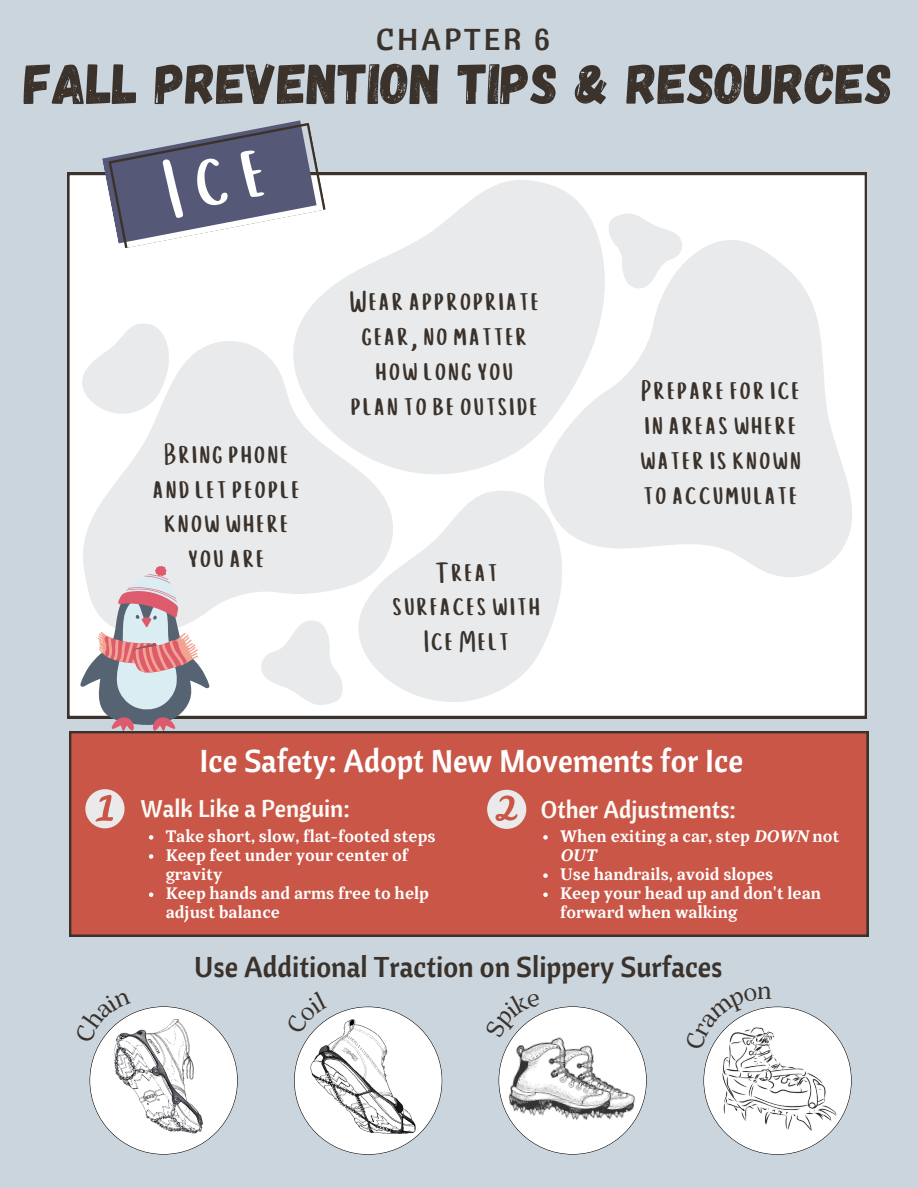
<style>
.page{position:relative;width:918px;height:1188px;background:#cbd5dd}
.page>*{position:absolute;margin:0;border:0;box-sizing:border-box;transform-origin:0 0}
.t1{font:57px "Gagalin";color:#3a322b}
.t2{font:31.5px "Cantora One";color:#fff}
.t3{font:30px/34.8px "Cup Cakes";letter-spacing:-.12em;color:#3a322b;text-align:center}
.t4{font:30px "Cantora One";letter-spacing:.1em;color:#3a322b}
.t5{font:28.5px "Cantora One";color:#3a322b}
.t6{font:24px "Cantora One";color:#faf9f4}
.t7{font:700 16.5px/19.2px "TT Bells";color:#fff}
.s1{font-style:italic}
</style>
<div class="page">
<div style="left:67px;top:173px;width:800px;height:545px;background:#fff"></div>
<svg style="left:616px;top:215px;width:251px;height:460px;background:#f2f3f4"></svg>
<svg style="left:253px;top:172px;width:416px;height:355px;background:#ededef"></svg>
<svg style="left:252px;top:646px;width:72px;height:72px;background:#ededee"></svg>
<svg style="left:605px;top:200px;width:87px;height:93px;background:#f4f4f5"></svg>
<svg style="left:67px;top:313px;width:341px;height:333px;background:#eaebec"></svg>
<svg style="left:324px;top:466px;width:292px;height:253px;background:#eff0f1"></svg>
<div style="left:90px;top:1006px;width:148px;height:149px;background:#fff;border-radius:50%"></div>
<div style="left:294px;top:1007px;width:148px;height:148px;background:#fff;border-radius:50%"></div>
<svg style="left:499px;top:1006px;width:148px;height:149px"></svg>
<div style="left:703px;top:1007px;width:149px;height:148px;background:#fff;border-radius:50%"></div>
<img style="left:722px;top:1028px;width:120px;height:106px">
<img style="left:498px;top:1017px;width:149px;height:127px">
<img style="left:101px;top:1019px;width:114px;height:114px">
<img style="left:311px;top:1019px;width:104px;height:114px">
<div style="left:69px;top:731px;width:800px;height:206px;background:#c95647"></div>
<svg style="left:85px;top:789px;width:40px;height:39px;background:#deb5b0"></svg>
<svg style="left:487px;top:790px;width:39px;height:39px;background:#deb5af"></svg>
<svg style="left:80px;top:566px;width:130px;height:165px;background:#cabdc3"></svg>
<svg style="left:543px;top:835px;width:5px;height:5px"></svg>
<svg style="left:543px;top:873px;width:5px;height:5px"></svg>
<svg style="left:543px;top:892px;width:5px;height:5px"></svg>
<svg style="left:149px;top:835px;width:4px;height:5px"></svg>
<svg style="left:149px;top:854px;width:4px;height:5px"></svg>
<svg style="left:149px;top:892px;width:4px;height:5px"></svg>
<svg style="left:100px;top:1014px;width:31px;height:29px"></svg>
<svg style="left:310px;top:1019px;width:17px;height:16px"></svg>
<svg style="left:498px;top:1013px;width:43px;height:25px"></svg>
<svg style="left:709px;top:1007px;width:62px;height:44px"></svg>
<svg style="left:102px;top:120px;width:224px;height:129px"></svg>
<h3 class="t4" style="left:376px;top:20px;width:175px">CHAPTER 6</h3>
<h1 class="t1" style="left:24px;top:47px;width:870px">FALL PREVENTION TIPS &amp; RESOURCES</h1>
<p class="t3" style="left:154px;top:438px;width:154px">Bringphone andletpeople knowwhere youare</p>
<h3 class="t3" style="left:351px;top:286px;width:196px">Wearappropriate gear,nomatter howlongyou plantobeoutside</h3>
<h3 class="t3" style="left:394px;top:556px;width:155px">Treat surfaceswith<br>IceMelt</h3>
<h5 class="t3" style="left:641px;top:375px;width:168px;text-align:left">Prepareforice inareaswhere waterisknown toaccumulate</h5>
<h2 class="t2" style="left:199px;top:741px;width:545px">Ice Safety: Adopt New Movements for Ice</h2>
<p class="t6" style="left:140px;top:793px;width:211px">Walk Like a Penguin:</p>
<p class="t6" style="left:541px;top:794px;width:197px">Other Adjustments:</p>
<h4 class="t7" style="left:560px;top:827px;width:281px">When exiting a car, step <span class="s1">DOWN</span> not<br><span class="s1">OUT</span></h4>
<h5 class="t7" style="left:560px;top:865px;width:215px">Use handrails, avoid slopes</h5>
<p class="t7" style="left:560px;top:884px;width:263px">Keep your head up and don't lean forward when walking</p>
<h5 class="t7" style="left:166px;top:827px;width:271px">Take short, slow, flat-footed steps</h5>
<p class="t7" style="left:166px;top:846px;width:244px">Keep feet under your center of gravity</p>
<h5 class="t7" style="left:166px;top:884px;width:265px">Keep hands and arms free to help adjust balance</h5>
<h3 class="t5" style="left:194px;top:948px;width:530px">Use Additional Traction on Slippery Surfaces</h3>
</div>
